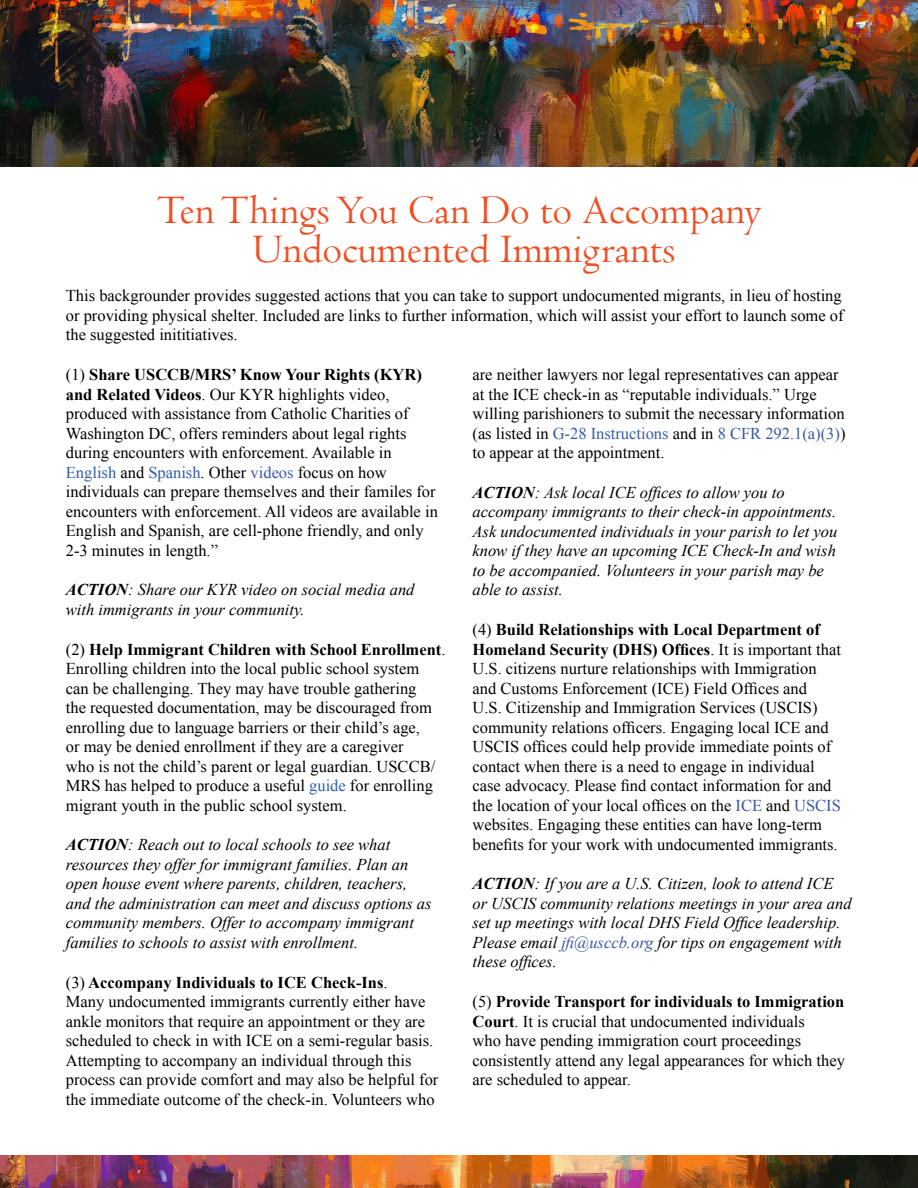
<style>
.page{position:relative;width:918px;height:1188px;background:#fff}
.page>*{position:absolute;margin:0;border:0;box-sizing:border-box;transform-origin:0 0}
.t1{font:42px/39px "Centaur";color:#f04f23;text-align:center}
.t2{font:16.5px/19.5px "Times New Roman";color:#000}
.t3{font:italic 16.5px/19.5px "Times New Roman";color:#000}
.s1{font-weight:700}
.s2{color:#2e5caa}
.s3{color:#385aa9}
.s4{color:#2a62af}
.s5{color:#365caa}
.s6{color:#3757a7}
.s7{color:#3954a5}
.s8{color:#3958a8}
</style>
<div class="page">
<img style="left:0;top:0;width:918px;height:167px">
<img style="left:0;top:1156px;width:918px;height:32px">
<h1 class="t1" style="left:157px;top:190px;width:606px">Ten Things You Can Do to Accompany<br>Undocumented Immigrants</h1>
<p class="t2" style="left:66px;top:286px;width:779px;text-align:justify">This backgrounder provides suggested actions that you can take to support undocumented migrants, in lieu of hosting or providing physical shelter. Included are links to further information, which will assist your effort to launch some of the suggested inititiatives.</p>
<p class="t2" style="left:66px;top:364px;width:374px">(1) <span class="s1">Share USCCB/MRS’ Know Your Rights (KYR) and Related Videos</span>. Our KYR highlights video, produced with assistance from Catholic Charities of Washington DC, offers reminders about legal rights during encounters with enforcement. Available in <span class="s2">English</span> and <span class="s2">Spanish</span>. Other <span class="s3">videos</span> focus on how individuals can prepare themselves and their familes for encounters with enforcement. All videos are available in English and Spanish, are cell-phone friendly, and only 2-3 minutes in length.”</p>
<p class="t3" style="left:66px;top:580px;width:350px"><span class="s1">ACTION</span>: Share our KYR video on social media and with immigrants in your community.</p>
<p class="t2" style="left:66px;top:639px;width:381px">(2) <span class="s1">Help Immigrant Children with School Enrollment</span>.<br>Enrolling children into the local public school system can be challenging. They may have trouble gathering<br>the requested documentation, may be discouraged from enrolling due to language barriers or their child’s age,<br>or may be denied enrollment if they are a caregiver<br>who is not the child’s parent or legal guardian. USCCB/ MRS has helped to produce a useful <span class="s4">guide</span> for enrolling migrant youth in the public school system.</p>
<p class="t3" style="left:66px;top:835px;width:367px"><span class="s1">ACTION</span>: Reach out to local schools to see what resources they offer for immigrant families. Plan an open house event where parents, children, teachers, and the administration can meet and discuss options as community members. Offer to accompany immigrant families to schools to assist with enrollment.</p>
<p class="t2" style="left:66px;top:972px;width:374px">(3) <span class="s1">Accompany Individuals to ICE Check-Ins</span>.<br>Many undocumented immigrants currently either have ankle monitors that require an appointment or they are scheduled to check in with ICE on a semi-regular basis.<br>Attempting to accompany an individual through this process can provide comfort and may also be helpful for the immediate outcome of the check-in. Volunteers who</p>
<p class="t2" style="left:473px;top:365px;width:375px">are neither lawyers nor legal representatives can appear at the ICE check-in as “reputable individuals.” Urge willing parishioners to submit the necessary information (as listed in <span class="s5">G-28 Instructions</span> and in <span class="s6">8 CFR 292.1(a)(3)</span>) to appear at the appointment.</p>
<p class="t3" style="left:473px;top:482px;width:366px"><span class="s1">ACTION</span>: Ask local ICE offices to allow you to accompany immigrants to their check-in appointments.<br>Ask undocumented individuals in your parish to let you know if they have an upcoming ICE Check-In and wish to be accompanied. Volunteers in your parish may be able to assist.</p>
<p class="t2" style="left:473px;top:620px;width:370px">(4) <span class="s1">Build Relationships with Local Department of Homeland Security (DHS) Offices</span>. It is important that U.S. citizens nurture relationships with Immigration and Customs Enforcement (ICE) Field Offices and<br>U.S. Citizenship and Immigration Services (USCIS) community relations officers. Engaging local ICE and USCIS offices could help provide immediate points of contact when there is a need to engage in individual case advocacy. Please find contact information for and the location of your local offices on the <span class="s7">ICE</span> and <span class="s8">USCIS </span>websites. Engaging these entities can have long-term benefits for your work with undocumented immigrants.</p>
<p class="t3" style="left:473px;top:874px;width:381px"><span class="s1">ACTION</span>: If you are a U.S. Citizen, look to attend ICE or USCIS community relations meetings in your area and set up meetings with local DHS Field Office leadership.<br>Please email <span class="s6">jfi@usccb.org</span> for tips on engagement with these offices.</p>
<p class="t2" style="left:473px;top:992px;width:374px">(5) <span class="s1">Provide Transport for individuals to Immigration Court</span>. It is crucial that undocumented individuals<br>who have pending immigration court proceedings consistently attend any legal appearances for which they are scheduled to appear.</p>
</div>
